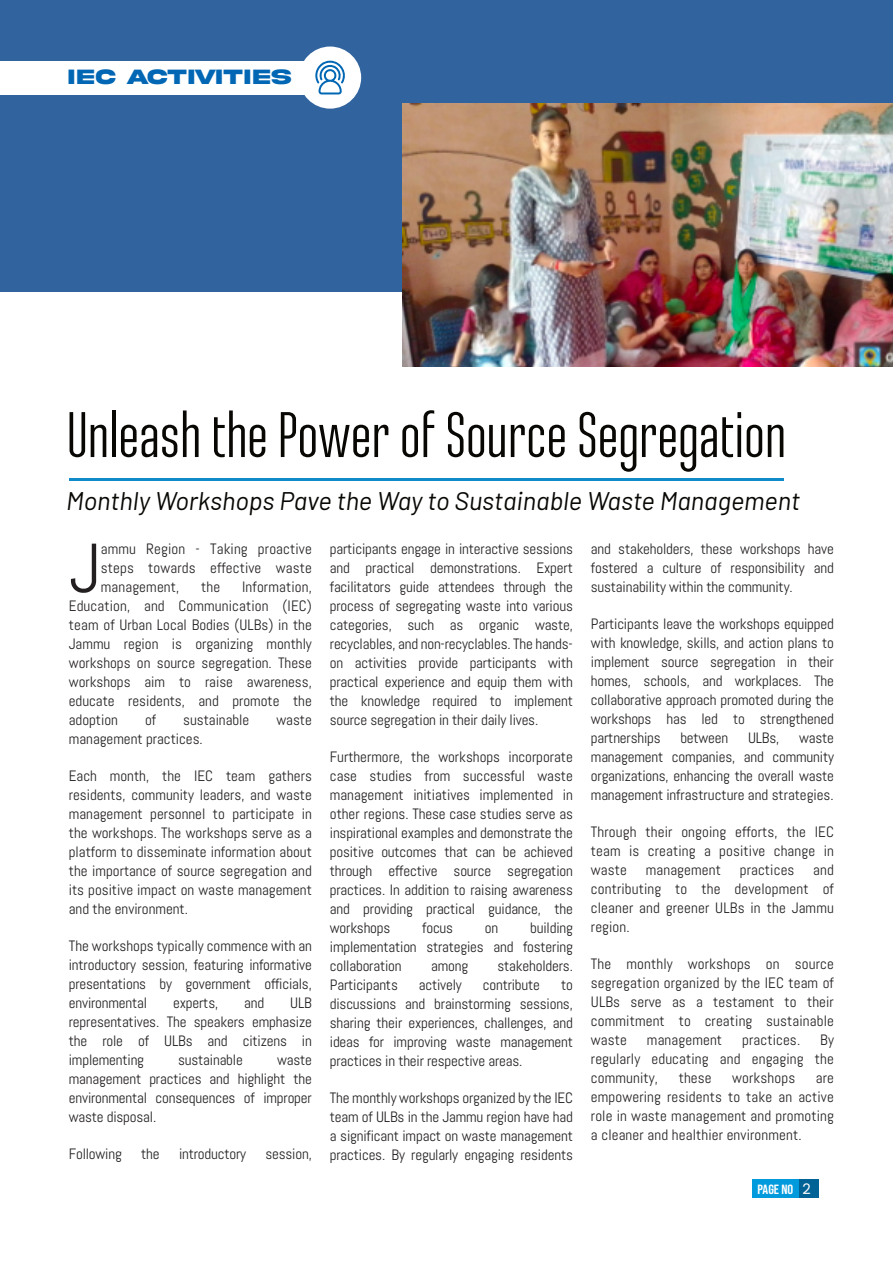
<style>
.page{position:relative;width:893px;height:1263px;background:#fff}
.page>*{position:absolute;margin:0;border:0;box-sizing:border-box;transform-origin:0 0}
.t1{font:69.3px "Abel";color:#231f20}
.t2{font:64.2px "Ristretto Pro";color:#080704}
.t3{font:italic 25.5px "Barlow";color:#080704}
.t4{font:700 21.9px "Akira Expanded Super";letter-spacing:.055em;color:#0166b3}
.t5{font:15px/19px "Abel";letter-spacing:-.01em;color:#231f20;text-align:justify}
.t6{font:15px "Abel";letter-spacing:.01em;color:#231f20}
.t7{font:13.35px "Bebas Neue";color:#fff;scale:1.08 1}
.s1{font-family:"Poppins";font-size:14.55px}
</style>
<div class="page">
<div style="left:0;top:0;width:893px;height:291px;background:#31649f"></div>
<div style="left:798px;top:1179px;width:20px;height:19px;background:#006295"></div>
<div style="left:752px;top:1179px;width:46px;height:19px;background:#009add"></div>
<div style="left:0;top:61px;width:308px;height:33px;background:#fff"></div>
<div style="left:299px;top:47px;width:62px;height:62px;background:#fff;border-radius:50%"></div>
<svg style="left:315px;top:61px;width:30px;height:33px"></svg>
<hr style="left:69px;top:479px;width:714px;height:2px;background:#108ac9">
<img style="left:403px;top:103px;width:490px;height:264px">
<h3 class="t4" style="left:69px;top:69px;width:224px">IEC ACTIVITIES</h3>
<h2 class="t2" style="left:67px;top:409px;width:720px">Unleash the Power of Source Segregation</h2>
<h3 class="t3" style="left:66px;top:485px;width:735px">Monthly Workshops Pave the Way to Sustainable Waste Management</h3>
<h1 class="t1" style="left:69px;top:524px;width:33px">J</h1>
<p class="t5" style="left:101px;top:539px;width:213px">ammu Region - Taking proactive steps towards effective waste management,</p>
<p class="t5" style="left:69px;top:577px;width:245px;text-indent:173px">Information, Education, and Communication (IEC) team of Urban Local Bodies (ULBs) in the Jammu region is organizing monthly workshops on source segregation. These workshops aim to raise awareness, educate residents, and promote the adoption</p>
<p class="t5" style="left:201px;top:577px;width:21px">the</p>
<p class="t5" style="left:145px;top:710px;width:13px">of</p>
<p class="t5" style="left:183px;top:710px;width:68px">sustainable</p>
<p class="t5" style="left:276px;top:710px;width:37px">waste</p>
<p class="t5" style="left:69px;top:729px;width:135px">management practices.</p>
<p class="t5" style="left:69px;top:766px;width:245px">Each month, the IEC team gathers residents, community leaders, and waste management personnel to participate in the workshops. The workshops serve as a platform to disseminate information about the importance of source segregation and its positive impact on waste management and the environment.</p>
<p class="t5" style="left:69px;top:936px;width:245px">The workshops typically commence with an introductory session, featuring informative presentations by government officials, environmental</p>
<p class="t5" style="left:69px;top:993px;width:245px;text-indent:221px">ULB representatives. The speakers emphasize the role of ULBs and citizens in implementing</p>
<p class="t5" style="left:173px;top:993px;width:47px">experts,</p>
<p class="t5" style="left:244px;top:993px;width:22px">and</p>
<p class="t5" style="left:178px;top:1050px;width:66px">sustainable</p>
<p class="t5" style="left:69px;top:1050px;width:244px;text-indent:208px">waste management practices and highlight the environmental consequences of improper waste disposal.</p>
<p class="t5" style="left:69px;top:1144px;width:54px">Following</p>
<p class="t5" style="left:141px;top:1144px;width:20px">the</p>
<p class="t5" style="left:179px;top:1144px;width:69px">introductory</p>
<p class="t5" style="left:266px;top:1144px;width:48px">session,</p>
<p class="t5" style="left:330px;top:539px;width:245px">participants engage in interactive sessions and practical demonstrations. Expert facilitators guide attendees through the process of segregating waste into various categories, such as organic waste, recyclables, and non-recyclables. The hands&shy;on activities provide participants with practical experience and equip them with the knowledge required to implement source segregation in their daily lives.</p>
<p class="t5" style="left:330px;top:747px;width:245px">Furthermore, the workshops incorporate case studies from successful waste management initiatives implemented in other regions. These case studies serve as inspirational examples and demonstrate the positive outcomes that can be achieved through effective source segregation practices. In addition to raising awareness and providing practical guidance, the workshops</p>
<p class="t5" style="left:330px;top:918px;width:245px;text-indent:200px">building implementation strategies and fostering collaboration</p>
<p class="t5" style="left:422px;top:918px;width:32px">focus</p>
<p class="t5" style="left:485px;top:918px;width:15px">on</p>
<p class="t5" style="left:431px;top:956px;width:39px">among</p>
<p class="t5" style="left:498px;top:956px;width:77px">stakeholders.</p>
<p class="t5" style="left:330px;top:975px;width:70px">Participants</p>
<p class="t5" style="left:419px;top:975px;width:44px">actively</p>
<p class="t5" style="left:483px;top:975px;width:59px">contribute</p>
<p class="t5" style="left:330px;top:975px;width:245px;text-indent:231px">to discussions and brainstorming sessions, sharing their experiences, challenges, and ideas for improving waste management practices in their respective areas.</p>
<p class="t5" style="left:330px;top:1088px;width:245px">The monthly workshops organized by the IEC team of ULBs in the Jammu region have had a significant impact on waste management practices. By regularly engaging residents</p>
<p class="t5" style="left:591px;top:539px;width:244px">and stakeholders, these workshops have fostered a culture of responsibility and sustainability within the community.</p>
<p class="t5" style="left:591px;top:614px;width:244px">Participants leave the workshops equipped with knowledge, skills, and action plans to implement source segregation in their homes, schools, and workplaces. The collaborative approach promoted during the workshops has led to strengthened partnerships</p>
<p class="t5" style="left:680px;top:728px;width:50px">between</p>
<p class="t5" style="left:748px;top:728px;width:33px">ULBs,</p>
<p class="t5" style="left:591px;top:728px;width:245px;text-indent:208px">waste management companies, and community organizations, enhancing the overall waste management infrastructure and strategies.</p>
<p class="t5" style="left:591px;top:822px;width:245px">Through their ongoing efforts, the IEC team is creating a positive change in waste</p>
<p class="t5" style="left:591px;top:860px;width:244px;text-indent:222px">and contributing to the development of cleaner and greener ULBs in the Jammu region.</p>
<p class="t5" style="left:591px;top:954px;width:245px">The monthly workshops on source segregation organized by the IEC team of ULBs serve as a testament to their commitment to creating sustainable waste</p>
<p class="t6" style="left:646px;top:860px;width:77px">management</p>
<p class="t6" style="left:740px;top:860px;width:56px">practices</p>
<p class="t5" style="left:591px;top:1030px;width:245px;text-indent:229px">By regularly educating and engaging the community,</p>
<p class="t6" style="left:647px;top:1030px;width:77px">management</p>
<p class="t6" style="left:742px;top:1030px;width:60px">practices.</p>
<p class="t5" style="left:679px;top:1068px;width:35px">these</p>
<p class="t6" style="left:732px;top:1068px;width:64px">workshops</p>
<p class="t5" style="left:591px;top:1068px;width:244px;text-indent:225px">are empowering residents to take an active role in waste management and promoting a cleaner and healthier environment.</p>
<p class="t7" style="left:758px;top:1181px;width:51px">PAGE NO <span class="s1">2</span></p>
</div>
